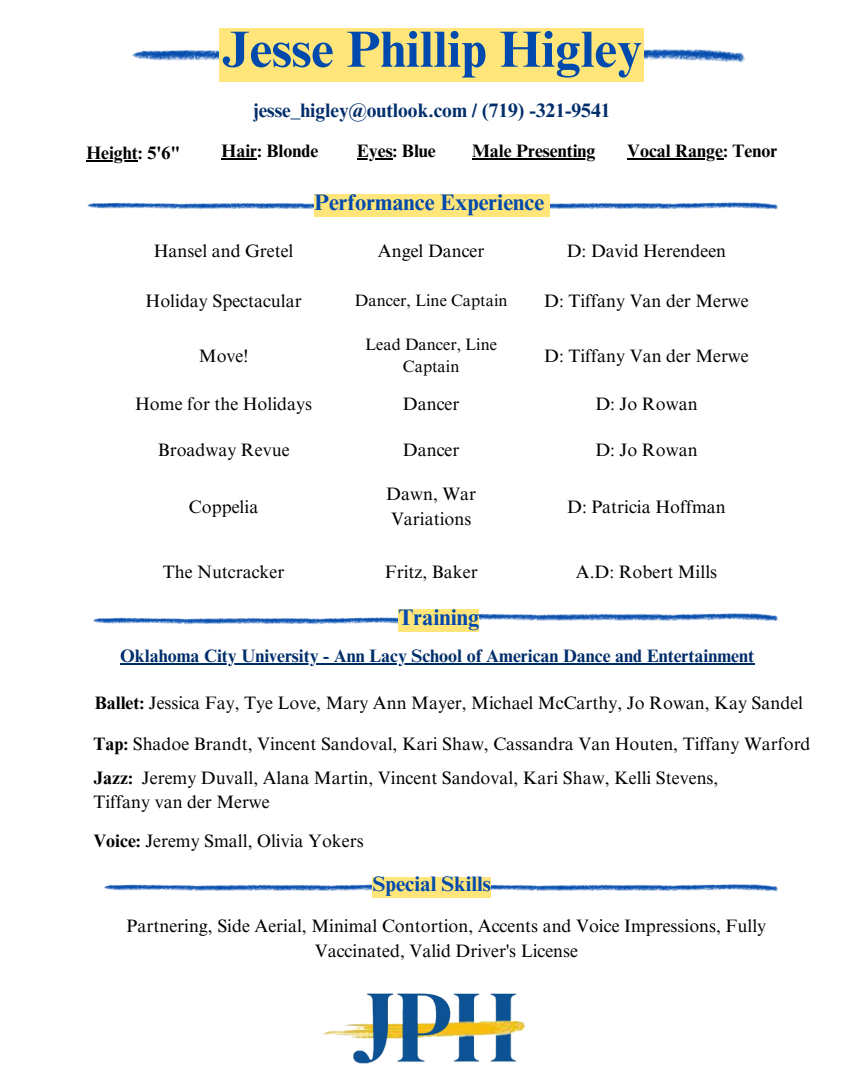
<style>
.page{position:relative;width:864px;height:1080px;background:#fff}
.page>*{position:absolute;margin:0;border:0;box-sizing:border-box;transform-origin:0 0}
.t1{font:700 51px "Times NRMT Pro";color:#004aad}
.t2{font:700 22.5px "Times NRMT Pro";color:#004aad}
.t3{font:700 21px "Times NRMT Pro";color:#004aad}
.t4{font:700 19.5px "Times NRMT Pro";color:#002e6b}
.t5{font:18px/24.8px "Times NRMT Pro";color:#000}
.t6{font:700 18px "Times NRMT Pro";color:#002e6b}
.t7{font:700 18px "Times NRMT Pro";color:#000}
.t8{font:16.5px/22.5px "Times NRMT Pro";color:#000;text-align:center}
.s1{font-weight:700}
</style>
<div class="page">
<svg style="left:132px;top:49px;width:613px;height:14px"></svg>
<svg style="left:87px;top:203px;width:227px;height:7px"></svg>
<svg style="left:550px;top:203px;width:228px;height:7px"></svg>
<svg style="left:93px;top:617px;width:306px;height:8px"></svg>
<svg style="left:479px;top:614px;width:299px;height:7px;background:#6793cd"></svg>
<svg style="left:491px;top:884px;width:287px;height:7px"></svg>
<svg style="left:104px;top:884px;width:269px;height:7px"></svg>
<img style="left:323px;top:993px;width:202px;height:71px">
<div style="left:220px;top:29px;width:424px;height:53px;background:#ffe57a"></div>
<hr style="left:86px;top:160px;width:52px;height:1px;background:#000">
<hr style="left:222px;top:158px;width:35px;height:1px;background:#000">
<hr style="left:357px;top:158px;width:36px;height:1px;background:#000">
<hr style="left:472px;top:158px;width:124px;height:1px;background:#000">
<hr style="left:627px;top:158px;width:96px;height:1px;background:#000">
<div style="left:314px;top:194px;width:236px;height:23px;background:#ffe57a"></div>
<div style="left:399px;top:610px;width:80px;height:22px;background:#ffe57a"></div>
<hr style="left:120px;top:663px;width:634px;height:1px;background:#002e6b">
<div style="left:373px;top:878px;width:118px;height:20px;background:#ffe57a"></div>
<p class="t1" style="left:222px;top:30px;width:422px">Jesse Phillip Higley</p>
<p class="t4" style="left:253px;top:103px;width:359px">jesse_higley@outlook.com / (719) -321-9541</p>
<p class="t7" style="left:86px;top:146px;width:95px">Height: 5'6"</p>
<p class="t7" style="left:222px;top:144px;width:98px">Hair: Blonde</p>
<p class="t7" style="left:357px;top:144px;width:80px">Eyes: Blue</p>
<p class="t7" style="left:472px;top:144px;width:125px">Male Presenting</p>
<p class="t7" style="left:627px;top:144px;width:152px">Vocal Range: Tenor</p>
<p class="t2" style="left:314px;top:194px;width:232px">Performance Experience</p>
<h1 class="t5" style="left:154px;top:240px;width:141px">Hansel and Gretel</h1>
<p class="t5" style="left:378px;top:240px;width:108px">Angel Dancer</p>
<h3 class="t5" style="left:567px;top:240px;width:161px">D: David Herendeen</h3>
<h3 class="t5" style="left:146px;top:291px;width:158px">Holiday Spectacular</h3>
<h3 class="t8" style="left:355px;top:292px;width:154px">Dancer, Line Captain</h3>
<h3 class="t5" style="left:544px;top:291px;width:206px">D: Tiffany Van der Merwe</h3>
<h3 class="t5" style="left:199px;top:346px;width:51px">Move!</h3>
<h3 class="t8" style="left:365px;top:335px;width:133px">Lead Dancer, Line<br>Captain</h3>
<h2 class="t5" style="left:544px;top:346px;width:206px">D: Tiffany Van der Merwe</h2>
<p class="t5" style="left:135px;top:394px;width:178px">Home for the Holidays</p>
<p class="t5" style="left:403px;top:394px;width:58px">Dancer</p>
<p class="t5" style="left:595px;top:394px;width:104px">D: Jo Rowan</p>
<p class="t5" style="left:158px;top:439px;width:133px">Broadway Revue</p>
<p class="t5" style="left:403px;top:439px;width:58px">Dancer</p>
<p class="t5" style="left:595px;top:439px;width:104px">D: Jo Rowan</p>
<p class="t5" style="left:189px;top:496px;width:71px">Coppelia</p>
<p class="t5" style="left:386px;top:484px;width:91px">Dawn, War<br>Variations</p>
<p class="t5" style="left:567px;top:496px;width:160px">D: Patricia Hoffman</p>
<p class="t5" style="left:163px;top:562px;width:123px">The Nutcracker</p>
<p class="t5" style="left:385px;top:562px;width:94px">Fritz, Baker</p>
<p class="t5" style="left:576px;top:562px;width:143px">A.D: Robert Mills</p>
<p class="t2" style="left:399px;top:609px;width:82px">Training</p>
<p class="t6" style="left:120px;top:649px;width:636px">Oklahoma City University - Ann Lacy School of American Dance and Entertainment</p>
<h2 class="t5" style="left:95px;top:693px;width:710px"><span class="s1">Ballet:</span> Jessica Fay, Tye Love, Mary Ann Mayer, Michael McCarthy, Jo Rowan, Kay Sandel</h2>
<p class="t5" style="left:93px;top:734px;width:719px"><span class="s1">Tap:</span> Shadoe Brandt, Vincent Sandoval, Kari Shaw, Cassandra Van Houten, Tiffany Warford</p>
<p class="t5" style="left:93px;top:767px;width:627px"><span class="s1">Jazz:</span> Jeremy Duvall, Alana Martin, Vincent Sandoval, Kari Shaw, Kelli Stevens,</p>
<h3 class="t5" style="left:93px;top:792px;width:178px">Tiffany van der Merwe</h3>
<p class="t5" style="left:93px;top:831px;width:272px"><span class="s1">Voice:</span> Jeremy Small, Olivia Yokers</p>
<p class="t3" style="left:373px;top:876px;width:120px">Special Skills</p>
<p class="t5" style="left:127px;top:916px;width:641px;text-align:center">Partnering, Side Aerial, Minimal Contortion, Accents and Voice Impressions, Fully<br>Vaccinated, Valid Driver's License</p>
</div>
